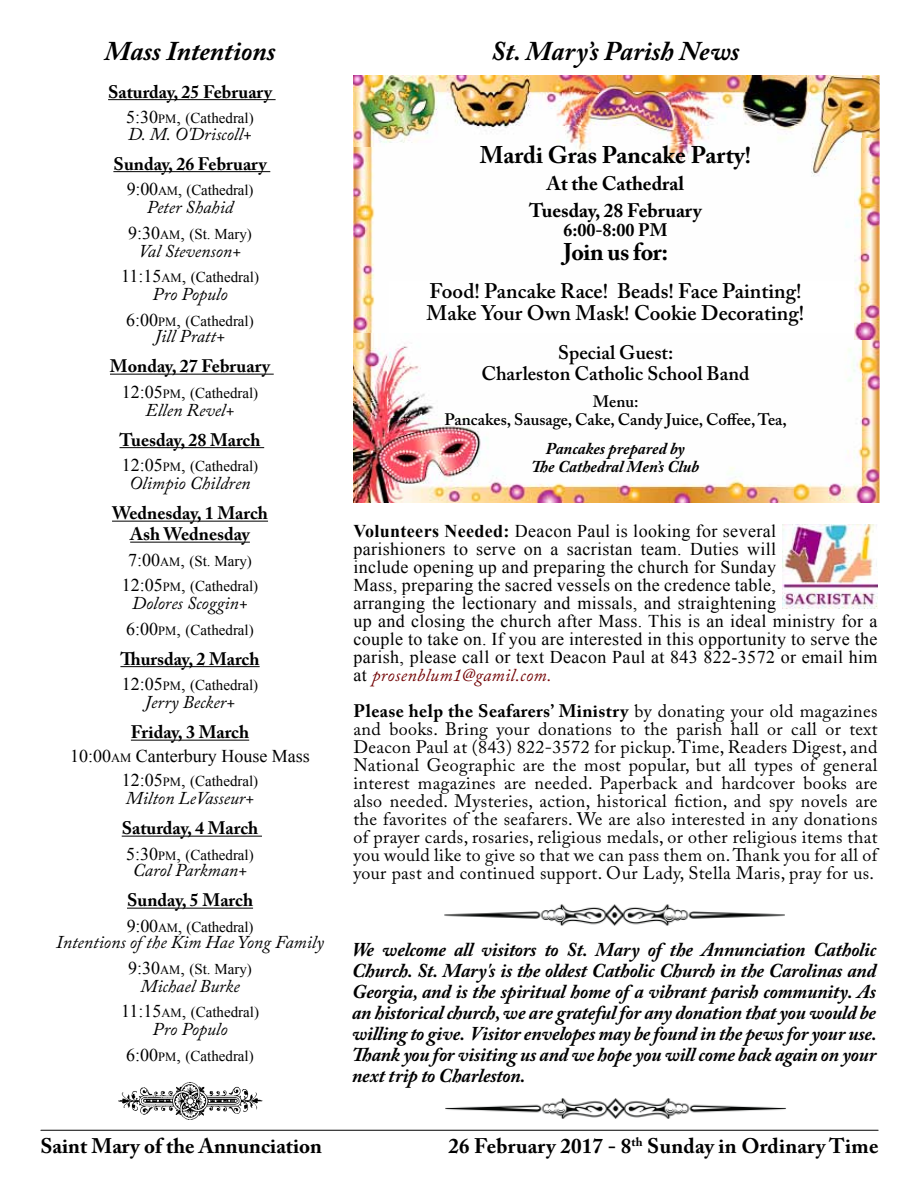
<style>
.page{position:relative;width:918px;height:1188px;background:#fff}
.page>*{position:absolute;margin:0;border:0;box-sizing:border-box;transform-origin:0 0}
.t1{font:italic 700 27px "Adobe Caslon Pro";color:#000}
.t2{font:700 24px "Adobe Caslon Pro";color:#000}
.t3{font:700 24px "Adobe Caslon Pro";letter-spacing:-.02em;color:#000}
.t4{font:600 21px/22.5px "Adobe Caslon Pro";color:#000}
.t5{font:700 21px "Adobe Caslon Pro";letter-spacing:.01em;color:#000}
.t6{font:italic 700 19.5px/21px "Adobe Caslon Pro";letter-spacing:-.01em;color:#000;text-align:justify}
.t7{font:600 19.5px/21px "Adobe Caslon Pro";color:#000;text-align:center}
.t8{font:700 19.5px/27px "Adobe Caslon Pro";color:#000;text-align:center}
.t9{font:18px/18px "Adobe Caslon Pro";letter-spacing:.02em;color:#000;text-align:justify}
.t10{font:18px/18px "Times New Roman";letter-spacing:.02em;color:#000}
.t11{font:italic 18px "Adobe Caslon Pro";color:#000}
.t12{font:700 18px/21px "Adobe Caslon Pro";color:#000;text-align:center}
.t13{font:700 18px/36px "Adobe Caslon Pro";letter-spacing:.02em;color:#000}
.t14{font:18px "Times New Roman";color:#000}
.t15{font:600 16.5px/18px "Adobe Caslon Pro";color:#000;text-align:center}
.t16{font:italic 700 16.5px/18px "Adobe Caslon Pro";color:#000;text-align:center}
.t17{font:15px/25.5px "Times New Roman";color:#000;text-align:center}
.s1{font-size:18px}
.s2{font-size:12.6px}
.s3{font-weight:700}
.s4{font-family:"Times New Roman";font-weight:400}
.s5{font-weight:400;font-style:italic;color:#720203}
.s6{font-weight:400}
</style>
<div class="page">
<hr style="left:41px;top:1130px;width:837px;height:1px;background:#000">
<img style="left:118px;top:1082px;width:145px;height:38px">
<img style="left:444px;top:904px;width:341px;height:22px">
<hr style="left:108px;top:99px;width:168px;height:1px;background:#000">
<hr style="left:113px;top:171px;width:157px;height:1px;background:#000">
<hr style="left:110px;top:374px;width:164px;height:1px;background:#000">
<hr style="left:120px;top:447px;width:144px;height:1px;background:#000">
<hr style="left:112px;top:521px;width:156px;height:1px;background:#000">
<hr style="left:130px;top:542px;width:120px;height:1px;background:#000">
<hr style="left:120px;top:666px;width:140px;height:1px;background:#000">
<hr style="left:131px;top:740px;width:118px;height:1px;background:#000">
<hr style="left:122px;top:836px;width:140px;height:1px;background:#000">
<hr style="left:127px;top:908px;width:126px;height:1px;background:#000">
<img style="left:445px;top:1098px;width:341px;height:21px">
<img style="left:783px;top:524px;width:94px;height:85px">
<img style="left:353px;top:75px;width:526px;height:205px">
<img style="left:354px;top:147px;width:35px;height:186px">
<img style="left:353px;top:333px;width:526px;height:170px">
<img style="left:855px;top:139px;width:24px;height:200px">
<h1 class="t1" style="left:104px;top:35px;width:173px">Mass Intentions</h1>
<p class="t12" style="left:108px;top:81px;width:165px">Saturday, 25 February</p>
<p class="t17" style="left:126px;top:105px;width:129px"><span class="s1">5:30</span><span class="s2">PM</span><span class="s1">,</span> (Cathedral)</p>
<p class="t11" style="left:128px;top:123px;width:125px">D. M. O'Driscoll+</p>
<p class="t12" style="left:113px;top:153px;width:155px">Sunday, 26 February</p>
<p class="t17" style="left:127px;top:177px;width:128px"><span class="s1">9:00</span><span class="s2">AM</span><span class="s1">,</span> (Cathedral)</p>
<p class="t11" style="left:147px;top:197px;width:88px">Peter Shahid</p>
<p class="t17" style="left:128px;top:221px;width:125px"><span class="s1">9:30</span><span class="s2">AM</span><span class="s1">,</span> (St. Mary)</p>
<p class="t11" style="left:139px;top:240px;width:104px">Val Stevenson+</p>
<p class="t17" style="left:121px;top:264px;width:139px"><span class="s1">11:15</span><span class="s2">AM</span><span class="s1">,</span> (Cathedral)</p>
<p class="t11" style="left:153px;top:284px;width:77px">Pro Populo</p>
<p class="t17" style="left:126px;top:308px;width:129px"><span class="s1">6:00</span><span class="s2">PM</span><span class="s1">,</span> (Cathedral)</p>
<p class="t11" style="left:155px;top:326px;width:72px">Jill Pratt+</p>
<p class="t12" style="left:110px;top:356px;width:162px">Monday, 27 February</p>
<p class="t17" style="left:122px;top:380px;width:138px"><span class="s1">12:05</span><span class="s2">PM</span><span class="s1">,</span> (Cathedral)</p>
<p class="t11" style="left:146px;top:399px;width:90px">Ellen Revel+</p>
<p class="t12" style="left:120px;top:429px;width:143px">Tuesday, 28 March</p>
<p class="t17" style="left:122px;top:453px;width:138px"><span class="s1">12:05</span><span class="s2">PM</span><span class="s1">,</span> (Cathedral)</p>
<p class="t11" style="left:129px;top:473px;width:123px">Olimpio Children</p>
<p class="t12" style="left:112px;top:503px;width:158px">Wednesday, 1 March<br>Ash Wednesday</p>
<p class="t17" style="left:122px;top:548px;width:138px"><span class="s1">7:00</span><span class="s2">AM</span><span class="s1">,</span> (St. Mary)<br><span class="s1">12:05</span><span class="s2">PM</span><span class="s1">,</span> (Cathedral)</p>
<p class="t11" style="left:132px;top:593px;width:117px">Dolores Scoggin+</p>
<p class="t17" style="left:126px;top:617px;width:129px"><span class="s1">6:00</span><span class="s2">PM</span><span class="s1">,</span> (Cathedral)</p>
<p class="t12" style="left:120px;top:648px;width:141px">Thursday, 2 March</p>
<p class="t17" style="left:122px;top:672px;width:138px"><span class="s1">12:05</span><span class="s2">PM</span><span class="s1">,</span> (Cathedral)</p>
<p class="t11" style="left:145px;top:692px;width:92px">Jerry Becker+</p>
<p class="t12" style="left:131px;top:722px;width:120px">Friday, 3 March</p>
<p class="t14" style="left:70px;top:744px;width:241px">10:00<span class="s2">AM</span> Canterbury House Mass</p>
<p class="t17" style="left:122px;top:768px;width:138px"><span class="s1">12:05</span><span class="s2">PM</span><span class="s1">,</span> (Cathedral)</p>
<p class="t11" style="left:126px;top:788px;width:130px">Milton LeVasseur+</p>
<p class="t12" style="left:122px;top:818px;width:138px">Saturday, 4 March</p>
<p class="t17" style="left:126px;top:842px;width:129px"><span class="s1">5:30</span><span class="s2">PM</span><span class="s1">,</span> (Cathedral)</p>
<p class="t11" style="left:133px;top:860px;width:116px">Carol Parkman+</p>
<p class="t12" style="left:127px;top:890px;width:128px">Sunday, 5 March</p>
<p class="t17" style="left:127px;top:914px;width:128px"><span class="s1">9:00</span><span class="s2">AM</span><span class="s1">,</span> (Cathedral)</p>
<p class="t11" style="left:56px;top:932px;width:269px">Intentions of the Kim Hae Yong Family</p>
<p class="t17" style="left:128px;top:956px;width:125px"><span class="s1">9:30</span><span class="s2">AM</span><span class="s1">,</span> (St. Mary)</p>
<p class="t11" style="left:140px;top:975px;width:101px">Michael Burke</p>
<p class="t17" style="left:121px;top:999px;width:139px"><span class="s1">11:15</span><span class="s2">AM</span><span class="s1">,</span> (Cathedral)</p>
<p class="t11" style="left:153px;top:1019px;width:77px">Pro Populo</p>
<p class="t17" style="left:126px;top:1043px;width:129px"><span class="s1">6:00</span><span class="s2">PM</span><span class="s1">,</span> (Cathedral)</p>
<p class="t5" style="left:40px;top:1133px;width:283px">Saint Mary of the Annunciation</p>
<h1 class="t1" style="left:491px;top:35px;width:250px">St. Mary’s Parish News</h1>
<h2 class="t2" style="left:480px;top:141px;width:273px">Mardi Gras Pancake Party!</h2>
<p class="t8" style="left:529px;top:170px;width:174px">At the Cathedral<br>Tuesday, 28 February</p>
<p class="t12" style="left:563px;top:220px;width:106px">6:00-8:00 PM</p>
<h2 class="t3" style="left:563px;top:238px;width:106px">Join us for:</h2>
<p class="t4" style="left:427px;top:279px;width:379px">Food! Pancake Race! Beads! Face Painting!<br>Make Your Own Mask! Cookie Decorating!</p>
<p class="t7" style="left:481px;top:342px;width:270px">Special Guest:<br>Charleston Catholic School Band</p>
<p class="t15" style="left:444px;top:393px;width:344px">Menu:<br>Pancakes, Sausage, Cake, Candy Juice, Coffee, Tea,</p>
<p class="t16" style="left:532px;top:439px;width:169px">Pancakes prepared by<br>The Cathedral Men’s Club</p>
<p class="t10" style="left:353px;top:522px;width:526px"><span class="s3">Volunteers Needed:</span> Deacon Paul is looking for several<br>parishioners to serve on a sacristan team. Duties will<br>include opening up and preparing the church for Sunday<br>Mass, preparing the sacred vessels on the credence table,<br>arranging the lectionary and missals, and straightening<br>up and closing the church after Mass. This is an ideal ministry for a couple to take on. If you are interested in this opportunity to serve the parish, please call or text Deacon Paul at 843 822-3572 or email him</p>
<p class="t13" style="left:353px;top:657px;width:525px"><span class="s4">at</span> <span class="s5">prosenblum1@gamil.com.<br></span>Please help the Seafarers’ Ministry <span class="s6">by donating your old magazines</span></p>
<p class="t9" style="left:353px;top:720px;width:526px">and books. Bring your donations to the parish hall or call or text Deacon Paul at (843) 822-3572 for pickup. Time, Readers Digest, and National Geographic are the most popular, but all types of general interest magazines are needed. Paperback and hardcover books are also needed. Mysteries, action, historical fiction, and spy novels are the favorites of the seafarers. We are also interested in any donations of prayer cards, rosaries, religious medals, or other religious items that you would like to give so that we can pass them on. Thank you for all of your past and continued support. Our Lady, Stella Maris, pray for us.</p>
<p class="t6" style="left:352px;top:939px;width:526px">We welcome all visitors to St. Mary of the Annunciation Catholic Church. St. Mary's is the oldest Catholic Church in the Carolinas and Georgia, and is the spiritual home of a vibrant parish community. As an historical church, we are grateful for any donation that you would be willing to give. Visitor envelopes may be found in the pews for your use.<br>Thank you for visiting us and we hope you will come back again on your next trip to Charleston.</p>
<p class="t5" style="left:448px;top:1133px;width:432px">26 February 2017 - 8<sup>th</sup> Sunday in Ordinary Time</p>
</div>
